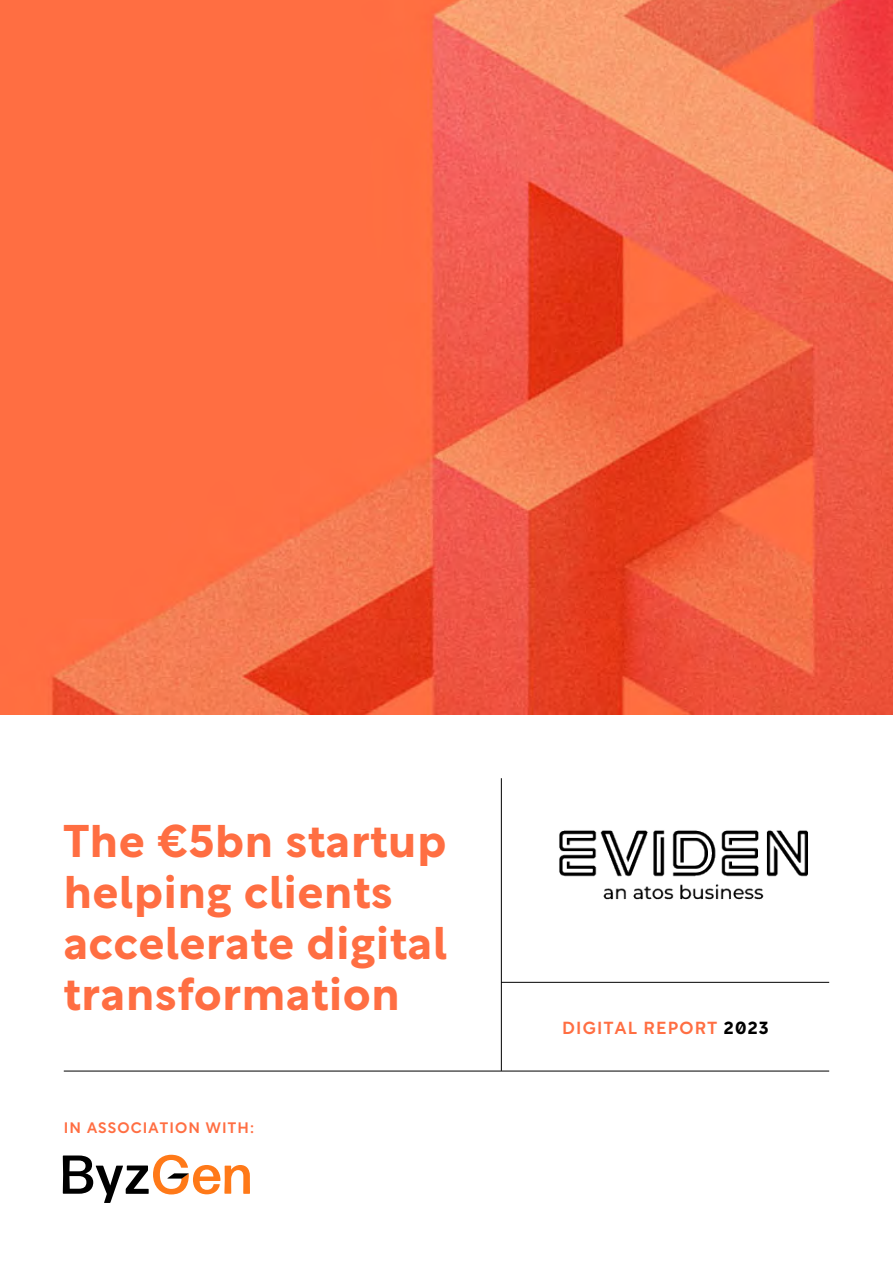
<style>
.page{position:relative;width:893px;height:1263px;background:#fff}
.page>*{position:absolute;margin:0;border:0;box-sizing:border-box;transform-origin:0 0}
.t1{font:700 45px/51px "Rotunda";letter-spacing:.02em;color:#ff6e42}
.t2{font:500 17.25px "Rotunda";letter-spacing:.075em;color:#ff6e42}
.t3{font:500 15px "Rotunda";letter-spacing:.075em;color:#ff6e42}
.s1{font-weight:700;color:#000}
</style>
<div class="page">
<img style="left:0;top:0;width:893px;height:714px">
<hr style="left:501px;top:778px;width:1px;height:293px;background:#000">
<hr style="left:501px;top:982px;width:328px;height:1px;background:#000">
<hr style="left:64px;top:1071px;width:765px;height:1px;background:#000">
<img style="left:559px;top:830px;width:249px;height:70px">
<svg style="left:63px;top:1155px;width:187px;height:48px"></svg>
<p class="t1" style="left:64px;top:811px;width:385px">The €5bn startup helping clients accelerate digital transformation</p>
<p class="t3" style="left:64px;top:1116px;width:192px">IN ASSOCIATION WITH:</p>
<p class="t2" style="left:562px;top:1014px;width:208px">DIGITAL REPORT <span class="s1">2023</span></p>
</div>
